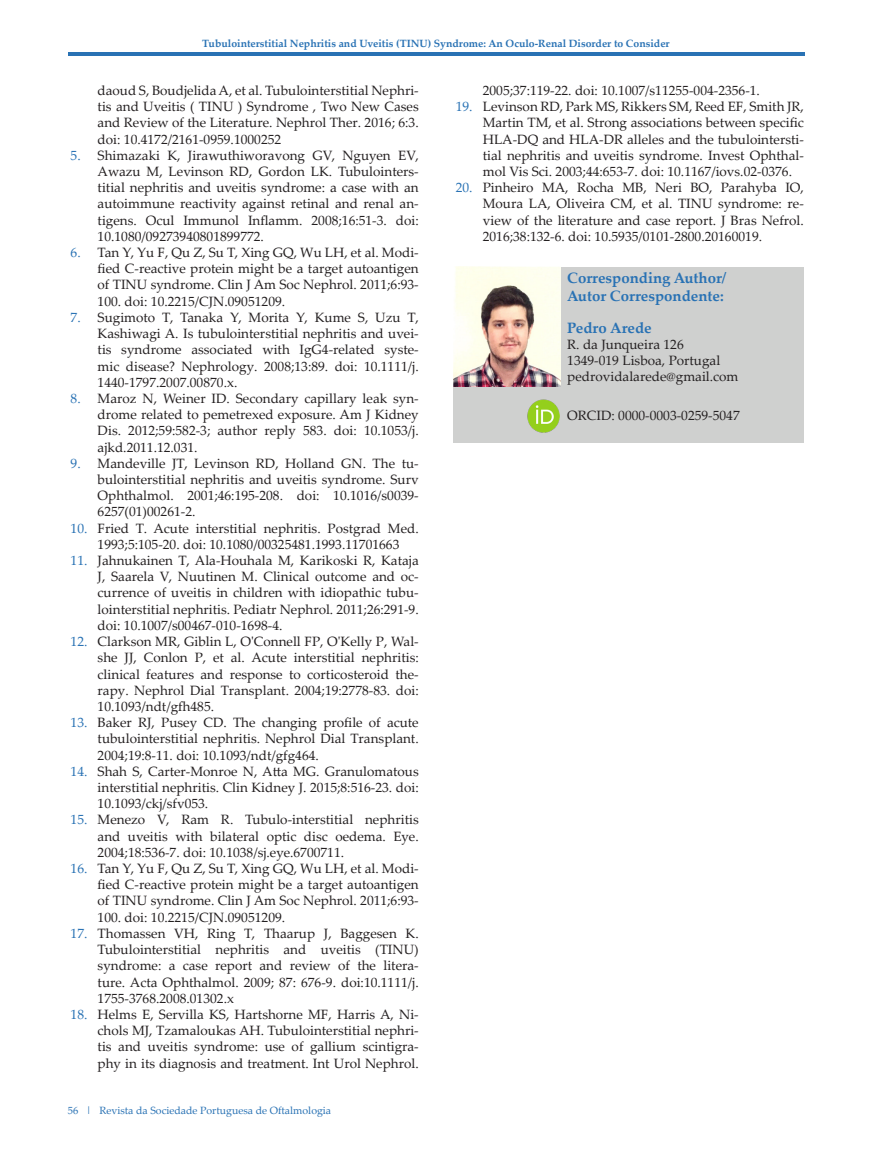
<style>
.page{position:relative;width:872px;height:1170px;background:#fff}
.page>*{position:absolute;margin:0;border:0;box-sizing:border-box;transform-origin:0 0}
.t1{font:700 15px/18px "Palatino Linotype";color:#2972b4}
.t2{font:13.5px/16.2px "Palatino Linotype";color:#231f20;text-align:justify}
.t3{font:700 10.5px "Palatino Linotype";color:#2972b4}
.t4{font:10.5px "Palatino Linotype";color:#2972b4}
.s1{color:#2972b4}
</style>
<div class="page">
<hr style="left:68px;top:53px;width:736px;height:3px;background:#2972b4">
<div style="left:453px;top:267px;width:350px;height:175px;background:#cfd0cf"></div>
<img style="left:453px;top:267px;width:107px;height:119px">
<img style="left:527px;top:400px;width:33px;height:32px">
<p class="t3" style="left:202px;top:40px;width:469px">Tubulointerstitial Nephritis and Uveitis (TINU) Syndrome: An Oculo-Renal Disorder to Consider</p>
<p class="t2" style="left:98px;top:84px;width:323px">daoud S, Boudjelida A, et al. Tubulointerstitial Nephri&shy;tis and Uveitis ( TINU ) Syndrome , Two New Cases and Review of the Literature. Nephrol Ther. 2016; 6:3. doi: 10.4172/2161-0959.1000252</p>
<p class="t2" style="left:98px;top:149px;width:323px;text-indent:-27px"><span class="s1">5.</span> Shimazaki K, Jirawuthiworavong GV, Nguyen EV, Awazu M, Levinson RD, Gordon LK. Tubulointers&shy;titial nephritis and uveitis syndrome: a case with an autoimmune reactivity against retinal and renal an&shy;tigens. Ocul Immunol Inflamm. 2008;16:51-3. doi:<br>10.1080/09273940801899772.</p>
<p class="t2" style="left:98px;top:246px;width:323px;text-indent:-27px"><span class="s1">6.</span> Tan Y, Yu F, Qu Z, Su T, Xing GQ, Wu LH, et al. Modi&shy;fied C-reactive protein might be a target autoantigen of TINU syndrome. Clin J Am Soc Nephrol. 2011;6:93- 100. doi: 10.2215/CJN.09051209.</p>
<p class="t2" style="left:98px;top:311px;width:323px;text-indent:-27px"><span class="s1">7.</span> Sugimoto T, Tanaka Y, Morita Y, Kume S, Uzu T, Kashiwagi A. Is tubulointerstitial nephritis and uvei&shy;tis syndrome associated with IgG4-related syste&shy;mic disease? Nephrology. 2008;13:89. doi: 10.1111/j.<br>1440-1797.2007.00870.x.</p>
<p class="t2" style="left:98px;top:392px;width:323px;text-indent:-27px"><span class="s1">8.</span> Maroz N, Weiner ID. Secondary capillary leak syn&shy;drome related to pemetrexed exposure. Am J Kidney Dis. 2012;59:582-3; author reply 583. doi: 10.1053/j. ajkd.2011.12.031.</p>
<p class="t2" style="left:98px;top:456px;width:323px;text-indent:-27px"><span class="s1">9.</span> Mandeville JT, Levinson RD, Holland GN. The tu&shy;bulointerstitial nephritis and uveitis syndrome. Surv Ophthalmol. 2001;46:195-208. doi: 10.1016/s0039- 6257(01)00261-2.</p>
<p class="t2" style="left:71px;top:521px;width:350px;text-align:center"><span class="s1">10.</span> Fried T. Acute interstitial nephritis. Postgrad Med.<br>1993;5:105-20. doi: 10.1080/00325481.1993.11701663</p>
<p class="t2" style="left:98px;top:554px;width:323px;text-indent:-27px"><span class="s1">11.</span> Jahnukainen T, Ala-Houhala M, Karikoski R, Kataja J, Saarela V, Nuutinen M. Clinical outcome and oc&shy;currence of uveitis in children with idiopathic tubu&shy;lointerstitial nephritis. Pediatr Nephrol. 2011;26:291-9. doi: 10.1007/s00467-010-1698-4.</p>
<p class="t2" style="left:98px;top:635px;width:323px;text-indent:-27px"><span class="s1">12.</span> Clarkson MR, Giblin L, O'Connell FP, O'Kelly P, Wal&shy;she JJ, Conlon P, et al. Acute interstitial nephritis: clinical features and response to corticosteroid the&shy;rapy. Nephrol Dial Transplant. 2004;19:2778-83. doi:<br>10.1093/ndt/gfh485.</p>
<p class="t2" style="left:98px;top:716px;width:323px;text-indent:-27px"><span class="s1">13.</span> Baker RJ, Pusey CD. The changing profile of acute tubulointerstitial nephritis. Nephrol Dial Transplant.<br>2004;19:8-11. doi: 10.1093/ndt/gfg464.</p>
<p class="t2" style="left:98px;top:764px;width:323px;text-indent:-27px"><span class="s1">14.</span> Shah S, Carter-Monroe N, Atta MG. Granulomatous interstitial nephritis. Clin Kidney J. 2015;8:516-23. doi:<br>10.1093/ckj/sfv053.</p>
<p class="t2" style="left:98px;top:813px;width:323px;text-indent:-27px"><span class="s1">15.</span> Menezo V, Ram R. Tubulo-interstitial nephritis and uveitis with bilateral optic disc oedema. Eye.<br>2004;18:536-7. doi: 10.1038/sj.eye.6700711.</p>
<p class="t2" style="left:98px;top:861px;width:323px;text-indent:-27px"><span class="s1">16.</span> Tan Y, Yu F, Qu Z, Su T, Xing GQ, Wu LH, et al. Modi&shy;fied C-reactive protein might be a target autoantigen of TINU syndrome. Clin J Am Soc Nephrol. 2011;6:93- 100. doi: 10.2215/CJN.09051209.</p>
<p class="t2" style="left:98px;top:926px;width:323px;text-indent:-27px"><span class="s1">17.</span> Thomassen VH, Ring T, Thaarup J, Baggesen K.<br>Tubulointerstitial nephritis and uveitis (TINU) syndrome: a case report and review of the litera&shy;ture. Acta Ophthalmol. 2009; 87: 676-9. doi:10.1111/j.<br>1755-3768.2008.01302.x</p>
<p class="t2" style="left:98px;top:1007px;width:323px;text-indent:-27px"><span class="s1">18.</span> Helms E, Servilla KS, Hartshorne MF, Harris A, Ni&shy;chols MJ, Tzamaloukas AH. Tubulointerstitial nephri&shy;tis and uveitis syndrome: use of gallium scintigra&shy;phy in its diagnosis and treatment. Int Urol Nephrol.</p>
<p class="t4" style="left:68px;top:1106px;width:265px">56 | Revista da Sociedade Portuguesa de Oftalmologia</p>
<p class="t2" style="left:483px;top:84px;width:279px">2005;37:119-22. doi: 10.1007/s11255-004-2356-1.</p>
<p class="t2" style="left:483px;top:100px;width:323px;text-indent:-27px"><span class="s1">19.</span> Levinson RD, Park MS, Rikkers SM, Reed EF, Smith JR, Martin TM, et al. Strong associations between specific HLA-DQ and HLA-DR alleles and the tubulointersti&shy;tial nephritis and uveitis syndrome. Invest Ophthal&shy;mol Vis Sci. 2003;44:653-7. doi: 10.1167/iovs.02-0376.</p>
<p class="t2" style="left:483px;top:181px;width:323px;text-indent:-27px"><span class="s1">20.</span> Pinheiro MA, Rocha MB, Neri BO, Parahyba IO, Moura LA, Oliveira CM, et al. TINU syndrome: re&shy;view of the literature and case report. J Bras Nefrol.<br>2016;38:132-6. doi: 10.5935/0101-2800.20160019.</p>
<p class="t1" style="left:567px;top:270px;width:161px">Corresponding Author/<br>Autor Correspondente:</p>
<p class="t1" style="left:567px;top:320px;width:86px">Pedro Arede</p>
<p class="t2" style="left:567px;top:338px;width:173px;text-align:left">R. da Junqueira 126<br>1349-019 Lisboa, Portugal pedrovidalarede@gmail.com</p>
<p class="t2" style="left:567px;top:409px;width:174px">ORCID: 0000-0003-0259-5047</p>
</div>
